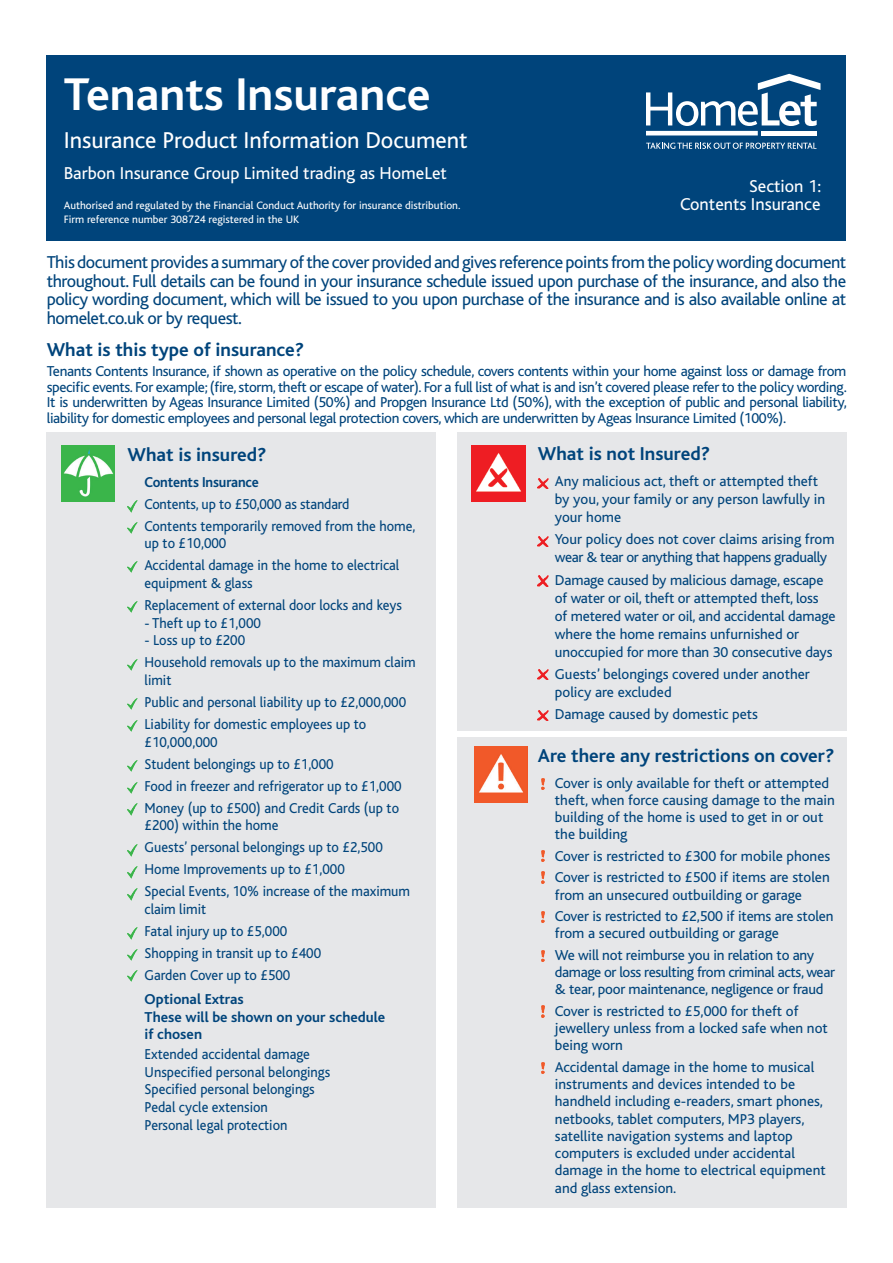
<style>
.page{position:relative;width:893px;height:1263px;background:#fff}
.page>*{position:absolute;margin:0;border:0;box-sizing:border-box;transform-origin:0 0}
.t1{font:700 48px "Bliss";color:#fff}
.t2{font:24px "Bliss";color:#fff}
.t3{font:700 19.5px "Bliss";color:#00447b}
.t4{font:18px/18.8px "Bliss";letter-spacing:-.025em;color:#00447b;text-align:justify}
.t5{font:18px/18px "Bliss";color:#fff;text-align:right}
.t6{font:15px/17.2px "Bliss";color:#00447b}
.t7{font:15px/17.7px "Bliss";color:#00447b;scale:.95 1}
.t8{font:15px/18px "Bliss";letter-spacing:-.025em;color:#00447b}
.t9{font:700 15px/17.7px "Bliss";color:#00447b}
.t10{font:700 15px "Bliss";color:#00447b;scale:.95 1}
.t11{font:11.25px/13.5px "Bliss";color:#fff}
</style>
<div class="page">
<div style="left:47px;top:432px;width:389px;height:776px;background:#e6e7e9"></div>
<img style="left:61px;top:446px;width:54px;height:56px">
<div style="left:457px;top:432px;width:389px;height:298px;background:#e6e7e9"></div>
<img style="left:472px;top:446px;width:53px;height:56px">
<svg style="left:538px;top:478px;width:10px;height:10px"></svg>
<svg style="left:538px;top:537px;width:10px;height:10px"></svg>
<svg style="left:538px;top:576px;width:10px;height:10px"></svg>
<svg style="left:538px;top:670px;width:10px;height:10px"></svg>
<svg style="left:538px;top:710px;width:10px;height:10px"></svg>
<div style="left:47px;top:55px;width:799px;height:186px;background:#00447b"></div>
<hr style="left:646px;top:131px;width:112px;height:4px;background:#fff">
<hr style="left:762px;top:131px;width:55px;height:4px;background:#fff">
<svg style="left:646px;top:74px;width:174px;height:52px"></svg>
<svg style="left:646px;top:143px;width:170px;height:6px"></svg>
<svg style="left:128px;top:501px;width:10px;height:11px"></svg>
<svg style="left:128px;top:522px;width:10px;height:12px"></svg>
<svg style="left:128px;top:561px;width:10px;height:12px"></svg>
<svg style="left:128px;top:601px;width:10px;height:11px"></svg>
<svg style="left:128px;top:659px;width:10px;height:12px"></svg>
<svg style="left:128px;top:698px;width:10px;height:12px"></svg>
<svg style="left:128px;top:720px;width:10px;height:12px"></svg>
<svg style="left:128px;top:760px;width:10px;height:12px"></svg>
<svg style="left:128px;top:782px;width:10px;height:11px"></svg>
<svg style="left:128px;top:804px;width:10px;height:11px"></svg>
<svg style="left:128px;top:845px;width:10px;height:11px"></svg>
<svg style="left:128px;top:889px;width:10px;height:11px"></svg>
<svg style="left:128px;top:867px;width:10px;height:11px"></svg>
<svg style="left:128px;top:927px;width:10px;height:12px"></svg>
<svg style="left:128px;top:949px;width:10px;height:12px"></svg>
<svg style="left:128px;top:970px;width:10px;height:12px"></svg>
<div style="left:457px;top:737px;width:389px;height:471px;background:#e6e7e9"></div>
<img style="left:474px;top:747px;width:54px;height:56px">
<svg style="left:541px;top:778px;width:4px;height:12px"></svg>
<svg style="left:541px;top:850px;width:4px;height:12px"></svg>
<svg style="left:541px;top:950px;width:4px;height:12px"></svg>
<svg style="left:541px;top:872px;width:4px;height:11px"></svg>
<svg style="left:541px;top:1006px;width:4px;height:11px"></svg>
<svg style="left:541px;top:911px;width:4px;height:12px"></svg>
<svg style="left:541px;top:1062px;width:4px;height:12px"></svg>
<p class="t1" style="left:64px;top:70px;width:368px">Tenants Insurance</p>
<p class="t2" style="left:64px;top:127px;width:406px">Insurance Product Information Document</p>
<p class="t5" style="left:64px;top:164px;width:385px">Barbon Insurance Group Limited trading as HomeLet</p>
<p class="t11" style="left:64px;top:199px;width:398px">Authorised and regulated by the Financial Conduct Authority for insurance distribution.<br>Firm reference number 308724 registered in the UK</p>
<p class="t5" style="left:680px;top:177px;width:142px">Section 1:<br>Contents Insurance</p>
<p class="t4" style="left:47px;top:253px;width:801px">This document provides a summary of the cover provided and gives reference points from the policy wording document throughout. Full details can be found in your insurance schedule issued upon purchase of the insurance, and also the policy wording document, which will be issued to you upon purchase of the insurance and is also available online at homelet.co.uk or by request.</p>
<p class="t3" style="left:47px;top:339px;width:259px">What is this type of insurance?</p>
<p class="t6" style="left:47px;top:363px;width:802px;line-height:15.8px;text-align:justify">Tenants Contents Insurance, if shown as operative on the policy schedule, covers contents within your home against loss or damage from specific events. For example; (fire, storm, theft or escape of water). For a full list of what is and isn’t covered please refer to the policy wording.<br>It is underwritten by Ageas Insurance Limited (50%) and Propgen Insurance Ltd (50%), with the exception of public and personal liability, liability for domestic employees and personal legal protection covers, which are underwritten by Ageas Insurance Limited (100%).</p>
<p class="t3" style="left:128px;top:444px;width:140px">What is insured?</p>
<p class="t10" style="left:145px;top:474px;width:122px">Contents Insurance</p>
<p class="t7" style="left:145px;top:495px;width:217px">Contents, up to £50,000 as standard</p>
<p class="t7" style="left:145px;top:517px;width:287px">Contents temporarily removed from the home, up to £10,000</p>
<p class="t7" style="left:145px;top:557px;width:270px">Accidental damage in the home to electrical equipment &amp; glass</p>
<p class="t7" style="left:145px;top:596px;width:272px">Replacement of external door locks and keys</p>
<p class="t7" style="left:145px;top:614px;width:124px">- Theft up to £1,000</p>
<p class="t7" style="left:145px;top:632px;width:107px">- Loss up to £200</p>
<p class="t7" style="left:145px;top:654px;width:287px">Household removals up to the maximum claim limit</p>
<p class="t7" style="left:145px;top:694px;width:277px">Public and personal liability up to £2,000,000</p>
<p class="t7" style="left:145px;top:715px;width:235px">Liability for domestic employees up to £10,000,000</p>
<p class="t7" style="left:145px;top:755px;width:201px">Student belongings up to £1,000</p>
<p class="t7" style="left:145px;top:777px;width:272px">Food in freezer and refrigerator up to £1,000</p>
<p class="t7" style="left:145px;top:799px;width:269px">Money (up to £500) and Credit Cards (up to £200) within the home</p>
<p class="t7" style="left:145px;top:839px;width:252px">Guests’ personal belongings up to £2,500</p>
<p class="t7" style="left:145px;top:861px;width:212px">Home Improvements up to £1,000</p>
<p class="t7" style="left:145px;top:883px;width:281px">Special Events, 10% increase of the maximum claim limit</p>
<p class="t7" style="left:145px;top:922px;width:152px">Fatal injury up to £5,000</p>
<p class="t7" style="left:145px;top:944px;width:187px">Shopping in transit up to £400</p>
<p class="t7" style="left:145px;top:966px;width:155px">Garden Cover up to £500</p>
<p class="t9" style="left:145px;top:990px;width:101px">Optional Extras</p>
<p class="t9" style="left:145px;top:1008px;width:242px">These will be shown on your schedule if chosen</p>
<p class="t7" style="left:145px;top:1045px;width:175px">Extended accidental damage</p>
<p class="t7" style="left:145px;top:1063px;width:197px">Unspecified personal belongings</p>
<p class="t7" style="left:145px;top:1081px;width:181px">Specified personal belongings</p>
<p class="t7" style="left:145px;top:1099px;width:131px">Pedal cycle extension</p>
<p class="t7" style="left:145px;top:1116px;width:152px">Personal legal protection</p>
<p class="t3" style="left:538px;top:443px;width:174px">What is not Insured?</p>
<p class="t6" style="left:555px;top:472px;width:272px;line-height:18px">Any malicious act, theft or attempted theft by you, your family or any person lawfully in your home</p>
<p class="t8" style="left:555px;top:531px;width:281px">Your policy does not cover claims arising from wear &amp; tear or anything that happens gradually</p>
<p class="t6" style="left:555px;top:571px;width:282px;line-height:18px">Damage caused by malicious damage, escape of water or oil, theft or attempted theft, loss<br>of metered water or oil, and accidental damage where the home remains unfurnished or unoccupied for more than 30 consecutive days</p>
<p class="t6" style="left:555px;top:665px;width:256px;line-height:18px">Guests’ belongings covered under another policy are excluded</p>
<p class="t6" style="left:555px;top:706px;width:205px">Damage caused by domestic pets</p>
<p class="t3" style="left:538px;top:745px;width:298px">Are there any restrictions on cover?</p>
<p class="t6" style="left:555px;top:774px;width:281px">Cover is only available for theft or attempted theft, when force causing damage to the main building of the home is used to get in or out the building</p>
<p class="t6" style="left:555px;top:847px;width:277px">Cover is restricted to £300 for mobile phones</p>
<p class="t6" style="left:555px;top:869px;width:276px">Cover is restricted to £500 if items are stolen from an unsecured outbuilding or garage</p>
<p class="t6" style="left:555px;top:908px;width:280px">Cover is restricted to £2,500 if items are stolen from a secured outbuilding or garage</p>
<p class="t6" style="left:555px;top:947px;width:282px">We will not reimburse you in relation to any damage or loss resulting from criminal acts, wear &amp; tear, poor maintenance, negligence or fraud</p>
<p class="t6" style="left:555px;top:1003px;width:274px">Cover is restricted to £5,000 for theft of jewellery unless from a locked safe when not being worn</p>
<p class="t6" style="left:555px;top:1059px;width:272px">Accidental damage in the home to musical instruments and devices intended to be handheld including e-readers, smart phones, netbooks, tablet computers, MP3 players, satellite navigation systems and laptop computers is excluded under accidental damage in the home to electrical equipment and glass extension.</p>
</div>
